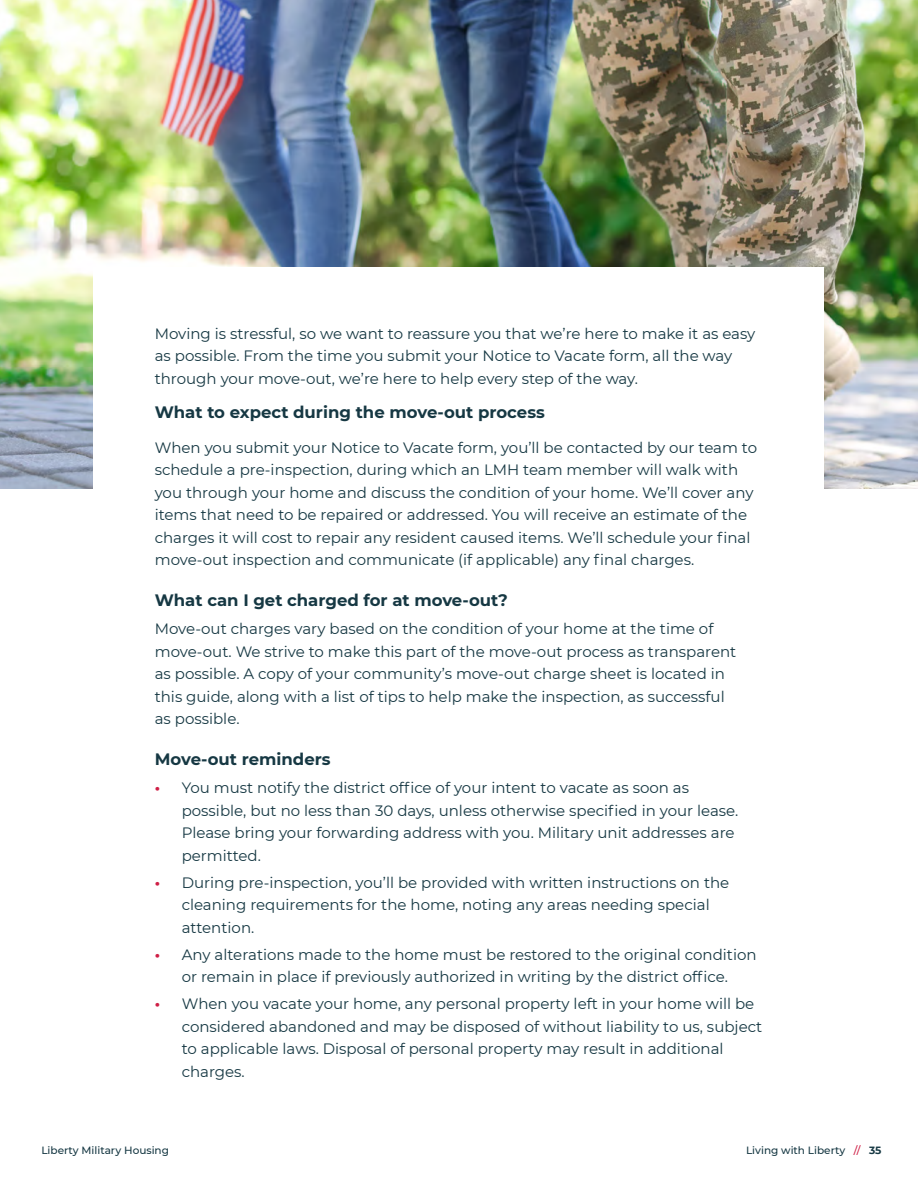
<style>
.page{position:relative;width:918px;height:1188px;background:#fff}
.page>*{position:absolute;margin:0;border:0;box-sizing:border-box;transform-origin:0 0}
.t1{font:700 16.5px "Montserrat";color:#163843}
.t2{font:15px/22.5px "Montserrat";color:#163843}
.t3{font:500 10.5px "Montserrat";color:#163843}
.s1{font-weight:700;color:#cf1f46}
.s2{color:#cf1f46}
.s3{font-weight:700}
</style>
<div class="page">
<img style="left:0;top:0;width:918px;height:488px">
<div style="left:94px;top:267px;width:730px;height:542px;background:#fff"></div>
<p class="t2" style="left:155px;top:321px;width:602px">Moving is stressful, so we want to reassure you that we’re here to make it as easy as possible. From the time you submit your Notice to Vacate form, all the way through your move-out, we’re here to help every step of the way.</p>
<p class="t1" style="left:155px;top:400px;width:392px">What to expect during the move-out process</p>
<p class="t2" style="left:155px;top:435px;width:604px">When you submit your Notice to Vacate form, you’ll be contacted by our team to schedule a pre-inspection, during which an LMH team member will walk with you through your home and discuss the condition of your home. We’ll cover any items that need to be repaired or addressed. You will receive an estimate of the charges it will cost to repair any resident caused items. We’ll schedule your final move-out inspection and communicate (if applicable) any final charges.</p>
<p class="t1" style="left:155px;top:588px;width:355px">What can I get charged for at move-out?</p>
<p class="t2" style="left:155px;top:617px;width:583px">Move-out charges vary based on the condition of your home at the time of move-out. We strive to make this part of the move-out process as transparent as possible. A copy of your community’s move-out charge sheet is located in this guide, along with a list of tips to help make the inspection, as successful as possible.</p>
<p class="t1" style="left:155px;top:747px;width:177px">Move-out reminders</p>
<p class="t2" style="left:182px;top:776px;width:558px;text-indent:-27px"><span class="s1">•</span> You must notify the district office of your intent to vacate as soon as possible, but no less than 30 days, unless otherwise specified in your lease.<br>Please bring your forwarding address with you. Military unit addresses are permitted.</p>
<p class="t2" style="left:182px;top:870px;width:549px;text-indent:-27px"><span class="s1">•</span> During pre-inspection, you’ll be provided with written instructions on the cleaning requirements for the home, noting any areas needing special attention.</p>
<p class="t2" style="left:155px;top:942px;width:603px;text-align:center"><span class="s1">•</span> Any alterations made to the home must be restored to the original condition or remain in place if previously authorized in writing by the district office.</p>
<p class="t2" style="left:182px;top:992px;width:582px;text-indent:-27px"><span class="s1">•</span> When you vacate your home, any personal property left in your home will be considered abandoned and may be disposed of without liability to us, subject to applicable laws. Disposal of personal property may result in additional charges.</p>
<p class="t3" style="left:41px;top:1143px;width:129px">Liberty Military Housing</p>
<p class="t3" style="left:746px;top:1143px;width:137px">Living with Liberty <span class="s2">//</span> <span class="s3">35</span></p>
</div>
